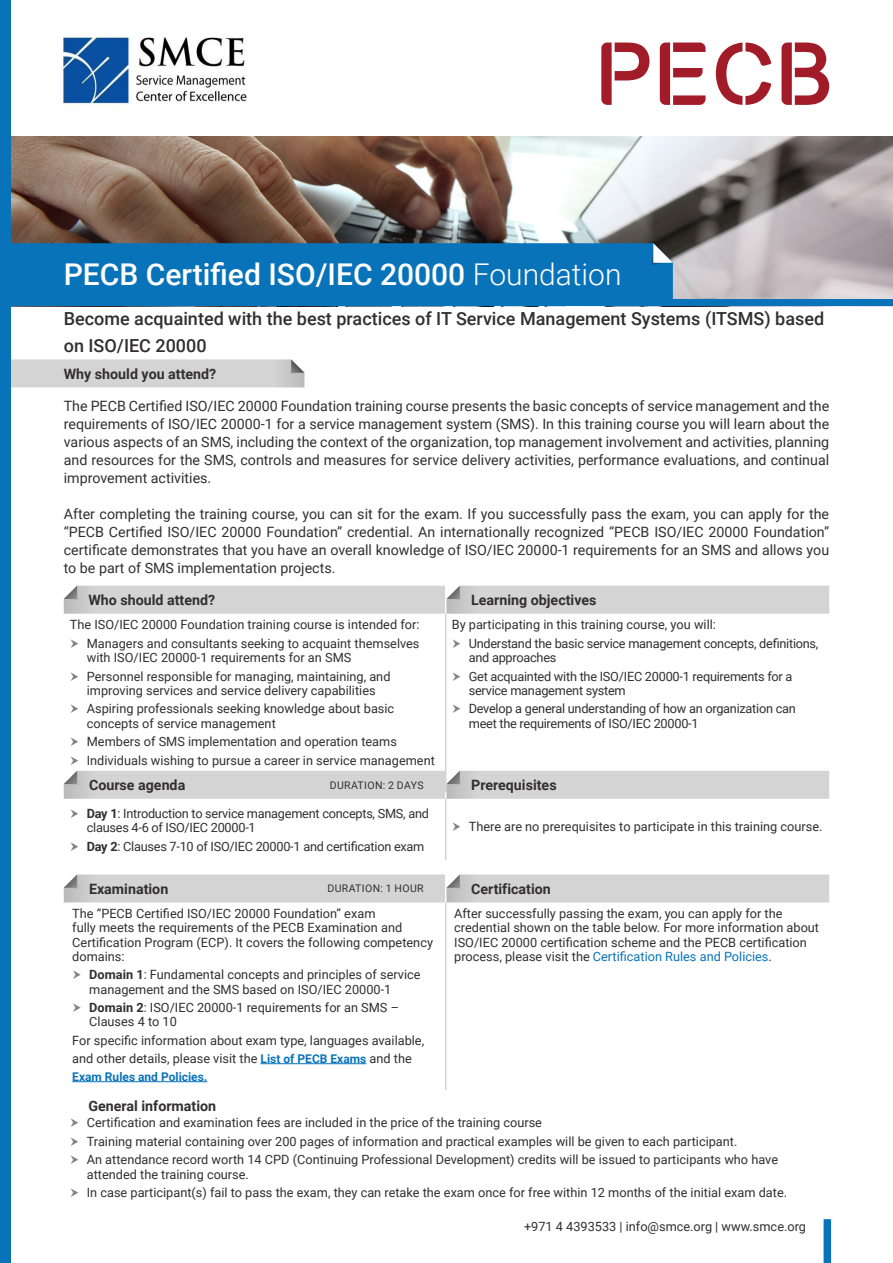
<style>
.page{position:relative;width:893px;height:1263px;background:#fff}
.page>*{position:absolute;margin:0;border:0;box-sizing:border-box;transform-origin:0 0}
.t1{font:500 30px "Roboto";color:#fff}
.t2{font:500 18px/27px "Roboto";color:#312f30}
.t3{font:14.25px/18px "Roboto";color:#312f30;text-align:justify}
.t4{font:700 14.25px "Roboto";color:#312f30}
.Bullet{font:12.75px/14.2px "Roboto";color:#312f30}
.Bullet-2{font:12.75px/14.2px "Roboto";letter-spacing:-.02em;color:#312f30}
.Bullet-3{font:700 12px "Roboto";color:#0973ba}
.t5{font:10.5px "Roboto";letter-spacing:.035em;color:#312f30}
.s1{font-weight:300}
.s2{font-weight:700}
.s3{font-weight:700;font-size:12px;color:#0973ba}
.s4{color:#0973ba}
</style>
<div class="page">
<svg style="left:11px;top:359px;width:293px;height:28px;background:#d4d3d4"></svg>
<img style="left:11px;top:136px;width:882px;height:170px">
<div style="left:824px;top:1219px;width:7px;height:44px;background:#0973ba"></div>
<div style="left:0;top:0;width:11px;height:1263px;background:#0973ba"></div>
<div style="left:11px;top:243px;width:662px;height:56px;background:#0973ba"></div>
<hr style="left:445px;top:614px;width:1px;height:178px;background:#d5d4d5">
<hr style="left:445px;top:902px;width:1px;height:188px;background:#d5d4d5">
<hr style="left:261px;top:1063px;width:105px;height:1px;background:#0973ba">
<hr style="left:72px;top:1081px;width:135px;height:1px;background:#0973ba">
<hr style="left:445px;top:799px;width:1px;height:61px;background:#d5d4d5">
<svg style="left:64px;top:586px;width:765px;height:28px;background:#d4d3d4"></svg>
<svg style="left:64px;top:771px;width:765px;height:28px;background:#d4d3d4"></svg>
<svg style="left:64px;top:874px;width:765px;height:28px;background:#d4d3d4"></svg>
<div style="left:0;top:299px;width:893px;height:6px;background:#0973ba"></div>
<svg style="left:601px;top:43px;width:48px;height:62px"></svg>
<svg style="left:660px;top:43px;width:46px;height:62px"></svg>
<svg style="left:716px;top:43px;width:55px;height:62px"></svg>
<svg style="left:781px;top:43px;width:48px;height:62px"></svg>
<img style="left:64px;top:38px;width:183px;height:67px">
<p class="t1" style="left:64px;top:253px;width:559px">PECB Certified ISO/IEC 20000 <span class="s1">Foundation</span></p>
<p class="t2" style="left:64px;top:304px;width:762px">Become acquainted with the best practices of IT Service Management Systems (ITSMS) based on ISO/IEC 20000</p>
<p class="t4" style="left:64px;top:364px;width:154px">Why should you attend?</p>
<p class="t3" style="left:64px;top:396px;width:767px">The PECB Certified ISO/IEC 20000 Foundation training course presents the basic concepts of service management and the requirements of ISO/IEC 20000-1 for a service management system (SMS). In this training course you will learn about the various aspects of an SMS, including the context of the organization, top management involvement and activities, planning and resources for the SMS, controls and measures for service delivery activities, performance evaluations, and continual improvement activities.</p>
<p class="t3" style="left:64px;top:504px;width:767px">After completing the training course, you can sit for the exam. If you successfully pass the exam, you can apply for the “PECB Certified ISO/IEC 20000 Foundation” credential. An internationally recognized “PECB ISO/IEC 20000 Foundation” certificate demonstrates that you have an overall knowledge of ISO/IEC 20000-1 requirements for an SMS and allows you to be part of SMS implementation projects.</p>
<p class="t4" style="left:88px;top:590px;width:128px">Who should attend?</p>
<p class="t4" style="left:471px;top:590px;width:127px">Learning objectives</p>
<p class="Bullet" style="left:70px;top:617px;width:351px">The ISO/IEC 20000 Foundation training course is intended for:</p>
<p class="Bullet" style="left:87px;top:636px;width:334px">Managers and consultants seeking to acquaint themselves with ISO/IEC 20000-1 requirements for an SMS</p>
<p class="Bullet" style="left:87px;top:668px;width:305px">Personnel responsible for managing, maintaining, and improving services and service delivery capabilities</p>
<p class="Bullet" style="left:87px;top:701px;width:309px">Aspiring professionals seeking knowledge about basic concepts of service management</p>
<p class="Bullet" style="left:87px;top:734px;width:312px">Members of SMS implementation and operation teams</p>
<p class="Bullet" style="left:87px;top:752px;width:350px">Individuals wishing to pursue a career in service management</p>
<p class="Bullet" style="left:452px;top:617px;width:266px">By participating in this training course, you will:</p>
<p class="Bullet-2" style="left:469px;top:636px;width:351px">Understand the basic service management concepts, definitions, and approaches</p>
<p class="Bullet-2" style="left:469px;top:668px;width:325px">Get acquainted with the ISO/IEC 20000-1 requirements for a service management system</p>
<p class="Bullet-2" style="left:469px;top:701px;width:329px">Develop a general understanding of how an organization can meet the requirements of ISO/IEC 20000-1</p>
<p class="t4" style="left:89px;top:775px;width:98px">Course agenda</p>
<p class="t5" style="left:330px;top:777px;width:95px">DURATION: 2 DAYS</p>
<p class="t4" style="left:471px;top:775px;width:87px">Prerequisites</p>
<p class="Bullet-2" style="left:87px;top:806px;width:344px"><span class="s2">Day 1</span>: Introduction to service management concepts, SMS, and clauses 4-6 of ISO/IEC 20000-1</p>
<p class="Bullet-2" style="left:87px;top:839px;width:339px"><span class="s2">Day 2</span>: Clauses 7-10 of ISO/IEC 20000-1 and certification exam</p>
<p class="Bullet" style="left:469px;top:819px;width:355px">There are no prerequisites to participate in this training course.</p>
<p class="t4" style="left:89px;top:879px;width:81px">Examination</p>
<p class="t5" style="left:327px;top:881px;width:98px">DURATION: 1 HOUR</p>
<p class="t4" style="left:471px;top:879px;width:81px">Certification</p>
<p class="Bullet" style="left:72px;top:906px;width:362px">The “PECB Certified ISO/IEC 20000 Foundation” exam<br>fully meets the requirements of the PECB Examination and Certification Program (ECP). It covers the following competency domains:</p>
<p class="Bullet" style="left:89px;top:967px;width:333px"><span class="s2">Domain 1</span>: Fundamental concepts and principles of service management and the SMS based on ISO/IEC 20000-1</p>
<p class="Bullet" style="left:89px;top:1000px;width:311px"><span class="s2">Domain 2</span>: ISO/IEC 20000-1 requirements for an SMS –<br>Clauses 4 to 10</p>
<p class="Bullet" style="left:72px;top:1031px;width:353px;line-height:18px">For specific information about exam type, languages available, and other details, please visit the <span class="s3">List of PECB Exams</span> and the</p>
<p class="Bullet-3" style="left:72px;top:1068px;width:137px">Exam Rules and Policies.</p>
<p class="t4" style="left:88px;top:1096px;width:129px">General information</p>
<p class="Bullet" style="left:454px;top:906px;width:366px">After successfully passing the exam, you can apply for the credential shown on the table below. For more information about ISO/IEC 20000 certification scheme and the PECB certification process, please visit the <span class="s4">Certification Rules and Policies</span>.</p>
<p class="Bullet" style="left:87px;top:1115px;width:457px">Certification and examination fees are included in the price of the training course</p>
<p class="Bullet" style="left:87px;top:1134px;width:652px">Training material containing over 200 pages of information and practical examples will be given to each participant.</p>
<p class="Bullet" style="left:87px;top:1152px;width:693px">An attendance record worth 14 CPD (Continuing Professional Development) credits will be issued to participants who have attended the training course.</p>
<p class="Bullet" style="left:87px;top:1185px;width:702px">In case participant(s) fail to pass the exam, they can retake the exam once for free within 12 months of the initial exam date.</p>
<p class="Bullet" style="left:524px;top:1219px;width:284px">+971 4 4393533 | info@smce.org | www.smce.org</p>
</div>
